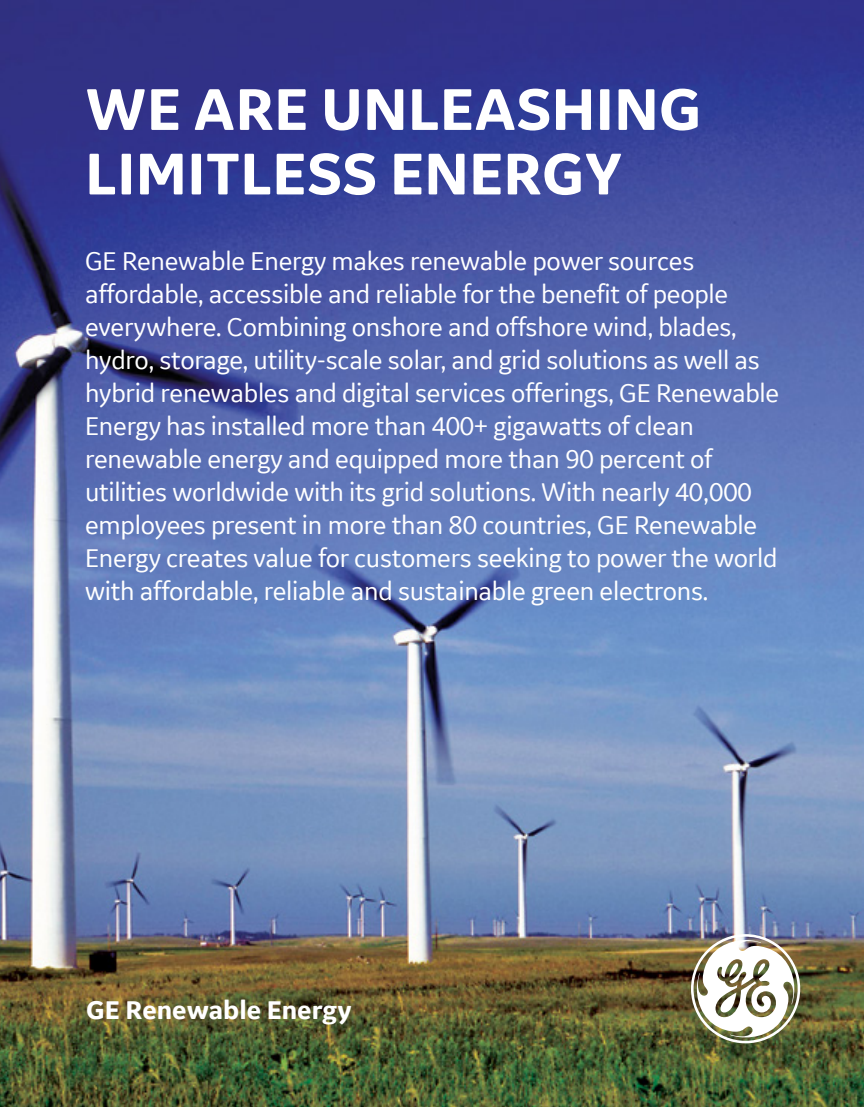
<style>
.page{position:relative;width:864px;height:1107px;background:#fff}
.page>*{position:absolute;margin:0;border:0;box-sizing:border-box;transform-origin:0 0}
.t1{font:700 61.5px/64.5px "GE Inspira Sans";color:#fff}
.t2{font:27px/33px "GE Inspira Sans";letter-spacing:-.01em;color:#fff}
.t3{font:700 27px "GE Inspira Sans";color:#fff}
</style>
<div class="page">
<img style="left:0;top:0;width:864px;height:1107px">
<img style="left:691px;top:934px;width:109px;height:109px">
<h1 class="t1" style="left:85px;top:76px;width:618px">WE ARE UNLEASHING<br>LIMITLESS ENERGY</h1>
<p class="t2" style="left:85px;top:244px;width:696px">GE Renewable Energy makes renewable power sources affordable, accessible and reliable for the benefit of people everywhere. Combining onshore and offshore wind, blades, hydro, storage, utility-scale solar, and grid solutions as well as hybrid renewables and digital services offerings, GE Renewable Energy has installed more than 400+ gigawatts of clean renewable energy and equipped more than 90 percent of utilities worldwide with its grid solutions. With nearly 40,000 employees present in more than 80 countries, GE Renewable Energy creates value for customers seeking to power the world with affordable, reliable and sustainable green electrons.</p>
<p class="t3" style="left:86px;top:993px;width:267px">GE Renewable Energy</p>
</div>
